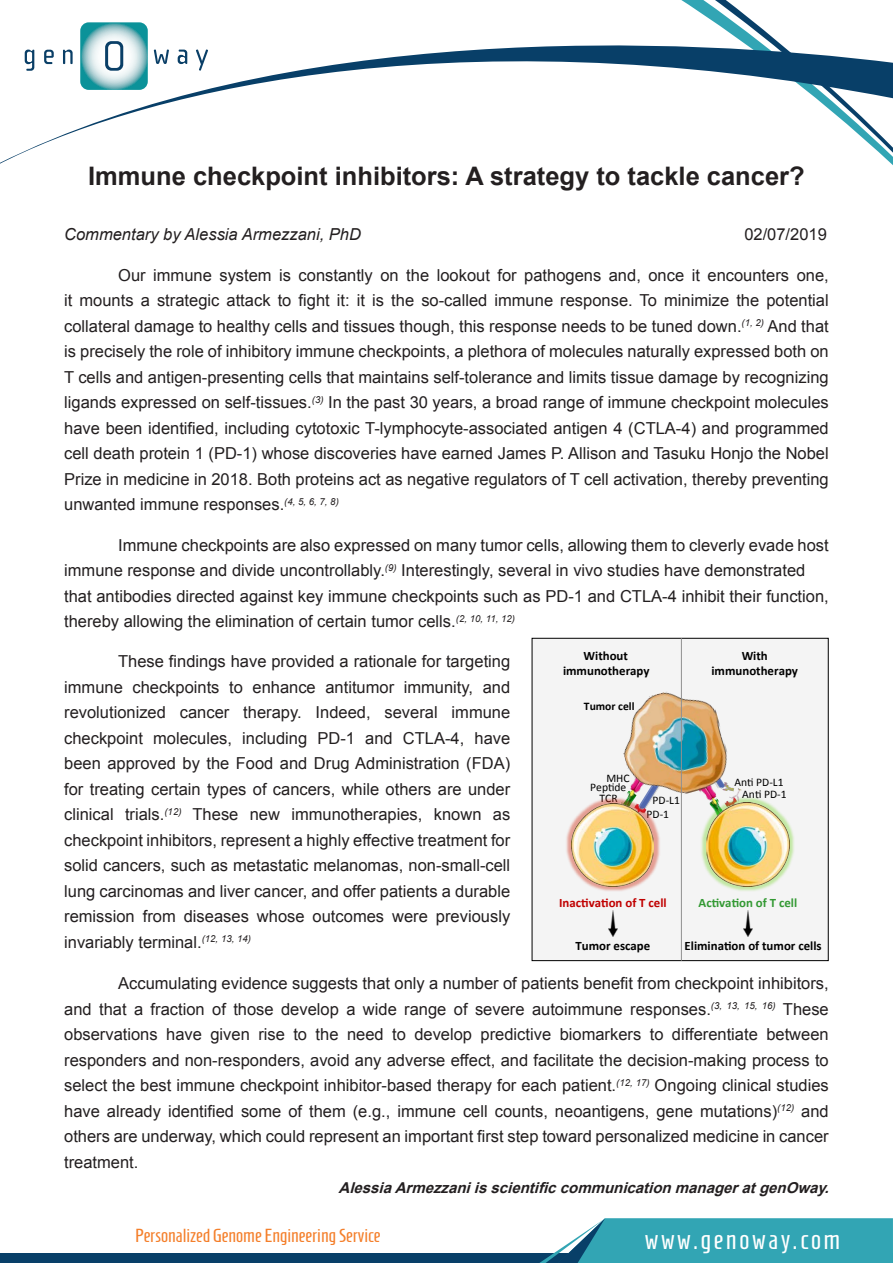
<style>
.page{position:relative;width:893px;height:1263px;background:#fff}
.page>*{position:absolute;margin:0;border:0;box-sizing:border-box;transform-origin:0 0}
.t1{font:26.85px "Homenaje";letter-spacing:.1em;color:#fff}
.t2{font:700 25.5px "Arial";color:#231f20}
.t3{font:18.9px "Homenaje";color:#f47f2b}
.t4{font:16.5px/25.5px "Arial";color:#231f20;text-align:justify}
.t5{font:italic 16.5px "Arial";color:#231f20}
.t6{font:italic 700 15px "Arial";color:#231f20}
.t7{font:700 12.9px/15.5px "Calibri";color:#000;text-align:center}
.t8{font:700 12.9px "Calibri";color:#c00000}
.t9{font:700 12.9px "Calibri";color:#393}
.t10{font:11.55px/9.3px "Calibri";color:#000;text-align:right}
.t11{font:700 11.55px "Calibri";color:#000}
</style>
<div class="page">
<svg style="left:0;top:45px;width:641px;height:119px"></svg>
<svg style="left:641px;top:0;width:252px;height:165px"></svg>
<svg style="left:25px;top:50px;width:9px;height:21px"></svg>
<svg style="left:44px;top:50px;width:10px;height:14px"></svg>
<svg style="left:63px;top:50px;width:10px;height:14px"></svg>
<svg style="left:154px;top:49px;width:15px;height:15px"></svg>
<svg style="left:178px;top:50px;width:9px;height:14px"></svg>
<svg style="left:196px;top:49px;width:12px;height:22px"></svg>
<svg style="left:80px;top:22px;width:68px;height:68px"></svg>
<div style="left:0;top:1253px;width:893px;height:10px;background:#083f68"></div>
<svg style="left:539px;top:1218px;width:354px;height:45px;background:#46aab8"></svg>
<div style="left:532px;top:638px;width:296px;height:323px;background:#f4f4f4"></div>
<div style="left:532px;top:638px;width:297px;height:323px;border:1px solid #000"></div>
<img style="left:701px;top:797px;width:93px;height:94px">
<img style="left:706px;top:803px;width:83px;height:83px">
<img style="left:623px;top:692px;width:112px;height:115px">
<img style="left:729px;top:786px;width:14px;height:15px">
<hr style="left:681px;top:638px;width:1px;height:323px;background:#909090">
<img style="left:608px;top:911px;width:9px;height:25px">
<img style="left:743px;top:911px;width:9px;height:25px">
<img style="left:566px;top:795px;width:96px;height:96px">
<img style="left:571px;top:803px;width:83px;height:83px">
<p class="t2" style="left:88px;top:159px;width:718px">Immune checkpoint inhibitors: A strategy to tackle cancer?</p>
<p class="t5" style="left:64px;top:224px;width:298px">Commentary by Alessia Armezzani, PhD</p>
<p class="t4" style="left:744px;top:222px;width:84px">02/07/2019</p>
<p class="t4" style="left:64px;top:263px;width:766px;text-indent:54px">Our immune system is constantly on the lookout for pathogens and, once it encounters one, it mounts a strategic attack to fight it: it is the so-called immune response. To minimize the potential collateral damage to healthy cells and tissues though, this response needs to be tuned down.<sup>(1,</sup> <sup>2)</sup> And that is precisely the role of inhibitory immune checkpoints, a plethora of molecules naturally expressed both on T cells and antigen-presenting cells that maintains self-tolerance and limits tissue damage by recognizing ligands expressed on self-tissues.<sup>(3)</sup> In the past 30 years, a broad range of immune checkpoint molecules have been identified, including cytotoxic T-lymphocyte-associated antigen 4 (CTLA-4) and programmed cell death protein 1 (PD-1) whose discoveries have earned James P. Allison and Tasuku Honjo the Nobel Prize in medicine in 2018. Both proteins act as negative regulators of T cell activation, thereby preventing unwanted immune responses.<sup>(4,</sup> <sup>5,</sup> <sup>6,</sup> <sup>7,</sup> <sup>8)</sup></p>
<p class="t4" style="left:64px;top:533px;width:766px;text-indent:54px">Immune checkpoints are also expressed on many tumor cells, allowing them to cleverly evade host immune response and divide uncontrollably.<sup>(9)</sup> Interestingly, several in vivo studies have demonstrated</p>
<p class="t4" style="left:64px;top:584px;width:766px">that antibodies directed against key immune checkpoints such as PD-1 and CTLA-4 inhibit their function, thereby allowing the elimination of certain tumor cells.<sup>(2,</sup> <sup>10,</sup> <sup>11,</sup> <sup>12)</sup></p>
<p class="t4" style="left:64px;top:649px;width:448px;text-indent:54px">These findings have provided a rationale for targeting immune checkpoints to enhance antitumor immunity, and revolutionized cancer therapy. Indeed, several immune checkpoint molecules, including PD-1 and CTLA-4, have been approved by the Food and Drug Administration (FDA) for treating certain types of cancers, while others are under clinical trials.<sup>(12)</sup> These new immunotherapies, known as checkpoint inhibitors, represent a highly effective treatment for solid cancers, such as metastatic melanomas, non-small-cell lung carcinomas and liver cancer, and offer patients a durable remission from diseases whose outcomes were previously invariably terminal.<sup>(12,</sup> <sup>13,</sup> <sup>14)</sup></p>
<p class="t7" style="left:563px;top:648px;width:88px">Without immunotherapy</p>
<p class="t7" style="left:711px;top:648px;width:88px">With immunotherapy</p>
<p class="t11" style="left:584px;top:699px;width:52px">Tumor cell</p>
<p class="t10" style="left:590px;top:773px;width:41px">MHC<br>Pep(de</p>
<p class="t10" style="left:600px;top:793px;width:20px">TCR</p>
<p class="t10" style="left:647px;top:793px;width:35px;line-height:14.4px;text-align:left;text-indent:6px">PD--‐L1<br>PD--‐1</p>
<p class="t10" style="left:734px;top:776px;width:54px;line-height:12px">An( PD--‐L1<br>An( PD--‐1</p>
<p class="t8" style="left:559px;top:894px;width:109px">Inac1va1on of T cell</p>
<p class="t7" style="left:575px;top:938px;width:76px">Tumor escape</p>
<p class="t9" style="left:698px;top:894px;width:100px">Ac1va1on of T cell</p>
<p class="t7" style="left:685px;top:938px;width:139px">Elimina1on of tumor cells</p>
<p class="t4" style="left:64px;top:971px;width:766px;text-indent:54px">Accumulating evidence suggests that only a number of patients benefit from checkpoint inhibitors, and that a fraction of those develop a wide range of severe autoimmune responses.<sup>(3,</sup> <sup>13,</sup> <sup>15,</sup> <sup>16)</sup> These observations have given rise to the need to develop predictive biomarkers to differentiate between responders and non-responders, avoid any adverse effect, and facilitate the decision-making process to select the best immune checkpoint inhibitor-based therapy for each patient.<sup>(12,</sup> <sup>17)</sup> Ongoing clinical studies have already identified some of them (e.g., immune cell counts, neoantigens, gene mutations)<sup>(12)</sup> and others are underway, which could represent an important first step toward personalized medicine in cancer treatment.</p>
<p class="t6" style="left:339px;top:1178px;width:497px">AlessiaArmezzaniisscientificcommunicationmanageratgenOway.</p>
<p class="t3" style="left:135px;top:1225px;width:247px">Personalized Genome Engineering Service</p>
<p class="t1" style="left:645px;top:1224px;width:197px">www.genoway.com</p>
</div>
